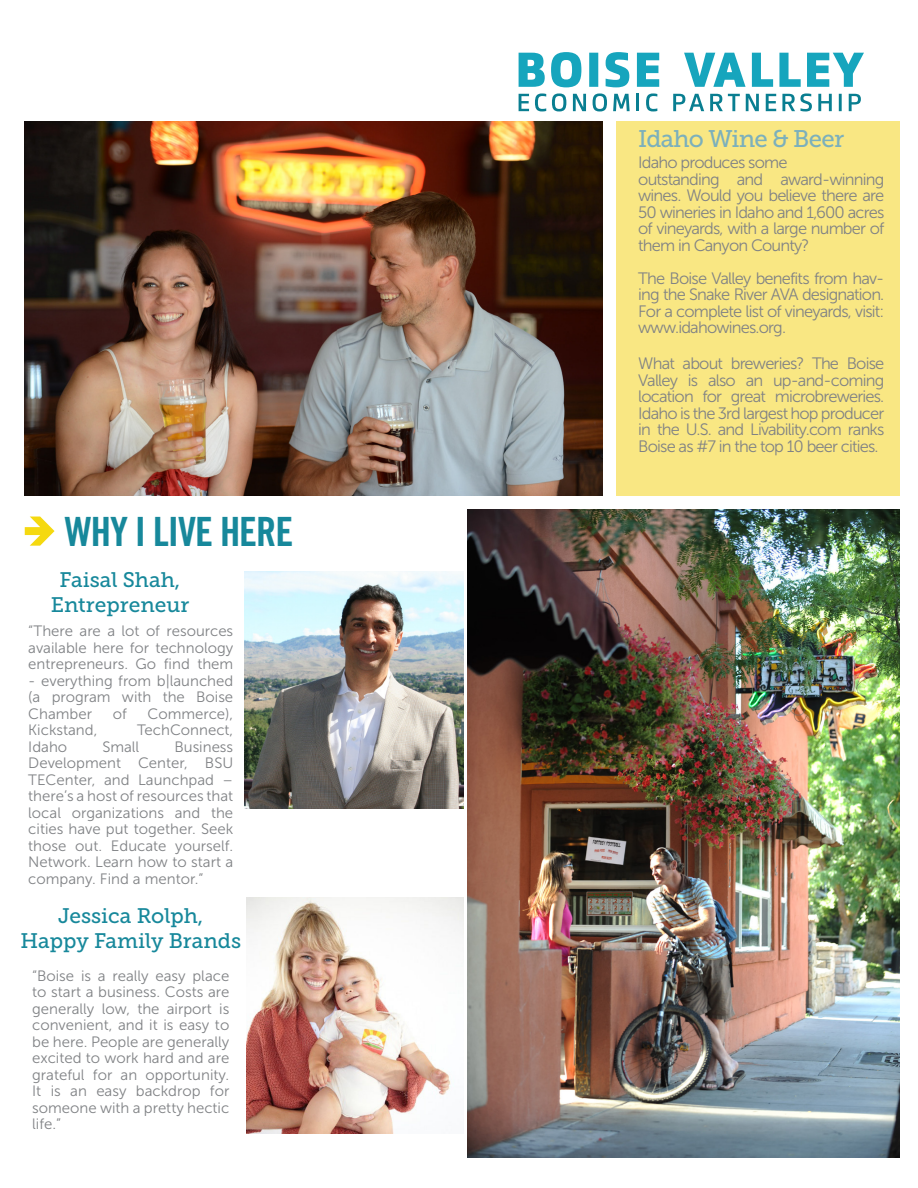
<style>
.page{position:relative;width:918px;height:1188px;background:#fff}
.page>*{position:absolute;margin:0;border:0;box-sizing:border-box;transform-origin:0 0}
.t1{font:40.5px "Trade Gothic LT Bold Cond Twenty";letter-spacing:-.025em;color:#17889b}
.t2{font:24px "Museo Slab 500";letter-spacing:-.03em;color:#7cb0bc}
.t3{font:21px "Museo Slab 500";color:#17889b}
.t4{font:16.5px/16.5px "Museo Sans 300";letter-spacing:-.05em;color:#808285;text-align:justify}
.t5{font:15px/16.5px "Museo Sans 300";color:#808285;text-align:justify}
</style>
<div class="page">
<img style="left:245px;top:571px;width:219px;height:237px">
<svg style="left:25px;top:517px;width:30px;height:29px"></svg>
<img style="left:246px;top:897px;width:218px;height:237px">
<div style="left:616px;top:122px;width:283px;height:374px;background:#f9e783"></div>
<img style="left:25px;top:122px;width:577px;height:374px">
<img style="left:468px;top:509px;width:431px;height:649px">
<svg style="left:519px;top:53px;width:26px;height:34px"></svg>
<svg style="left:551px;top:52px;width:30px;height:35px"></svg>
<div style="left:589px;top:53px;width:9px;height:34px;background:#16a5bd"></div>
<svg style="left:606px;top:52px;width:23px;height:35px"></svg>
<svg style="left:637px;top:53px;width:22px;height:34px"></svg>
<svg style="left:684px;top:53px;width:62px;height:34px"></svg>
<svg style="left:752px;top:53px;width:21px;height:34px"></svg>
<svg style="left:779px;top:53px;width:22px;height:34px"></svg>
<svg style="left:807px;top:53px;width:57px;height:34px"></svg>
<svg style="left:519px;top:94px;width:10px;height:17px"></svg>
<svg style="left:535px;top:93px;width:11px;height:18px"></svg>
<svg style="left:552px;top:93px;width:14px;height:18px"></svg>
<svg style="left:573px;top:94px;width:13px;height:17px"></svg>
<svg style="left:593px;top:93px;width:14px;height:18px"></svg>
<svg style="left:613px;top:94px;width:17px;height:17px"></svg>
<hr style="left:636px;top:94px;width:3px;height:17px;background:#097e91">
<svg style="left:646px;top:93px;width:11px;height:18px"></svg>
<svg style="left:673px;top:94px;width:31px;height:17px"></svg>
<svg style="left:710px;top:94px;width:30px;height:17px"></svg>
<svg style="left:746px;top:94px;width:13px;height:17px"></svg>
<svg style="left:766px;top:94px;width:10px;height:17px"></svg>
<svg style="left:782px;top:93px;width:30px;height:18px"></svg>
<svg style="left:818px;top:94px;width:14px;height:17px"></svg>
<hr style="left:839px;top:94px;width:3px;height:17px;background:#097e91">
<svg style="left:849px;top:94px;width:12px;height:17px"></svg>
<p class="t1" style="left:65px;top:507px;width:230px">WHY I LIVE HERE</p>
<p class="t3" style="left:60px;top:568px;width:122px">Faisal Shah,</p>
<p class="t3" style="left:51px;top:593px;width:140px">Entrepreneur</p>
<p class="t5" style="left:28px;top:623px;width:207px">“There are a lot of resources available here for technology entrepreneurs. Go find them</p>
<p class="t5" style="left:28px;top:672px;width:207px">- everything from b|launched (a program with the Boise Chamber</p>
<p class="t5" style="left:113px;top:705px;width:16px">of</p>
<p class="t5" style="left:147px;top:705px;width:87px">Commerce),</p>
<p class="t5" style="left:28px;top:722px;width:71px">Kickstand,</p>
<p class="t5" style="left:137px;top:722px;width:98px">TechConnect,</p>
<p class="t5" style="left:28px;top:738px;width:40px">Idaho</p>
<p class="t5" style="left:102px;top:738px;width:39px">Small</p>
<p class="t5" style="left:28px;top:738px;width:207px;text-indent:146px">Business Development Center, BSU TECenter, and Launchpad – there’s a host of resources that local organizations and the cities have put together. Seek those out. Educate yourself.<br>Network. Learn how to start a company. Find a mentor.”</p>
<p class="t3" style="left:58px;top:904px;width:147px">Jessica Rolph,</p>
<p class="t3" style="left:20px;top:929px;width:222px">Happy Family Brands</p>
<p class="t5" style="left:32px;top:967px;width:199px">“Boise is a really easy place to start a business. Costs are generally low, the airport is convenient, and it is easy to be here. People are generally excited to work hard and are grateful for an opportunity.<br>It is an easy backdrop for someone with a pretty hectic life.”</p>
<p class="t2" style="left:638px;top:126px;width:207px">Idaho Wine &amp; Beer</p>
<p class="t4" style="left:638px;top:155px;width:151px">Idaho produces some</p>
<p class="t4" style="left:638px;top:171px;width:248px">outstanding and award-winning wines. Would you believe there are 50 wineries in Idaho and 1,600 acres of vineyards, with a large number of them in Canyon County?</p>
<p class="t4" style="left:638px;top:270px;width:248px">The Boise Valley benefits from hav&shy;ing the Snake River AVA designation.<br>For a complete list of vineyards, visit: www.idahowines.org.</p>
<p class="t4" style="left:638px;top:356px;width:248px">What about breweries? The Boise Valley is also an up-and-coming location for great microbreweries.<br>Idaho is the 3rd largest hop producer in the U.S. and Livability.com ranks Boise as #7 in the top 10 beer cities.</p>
</div>
